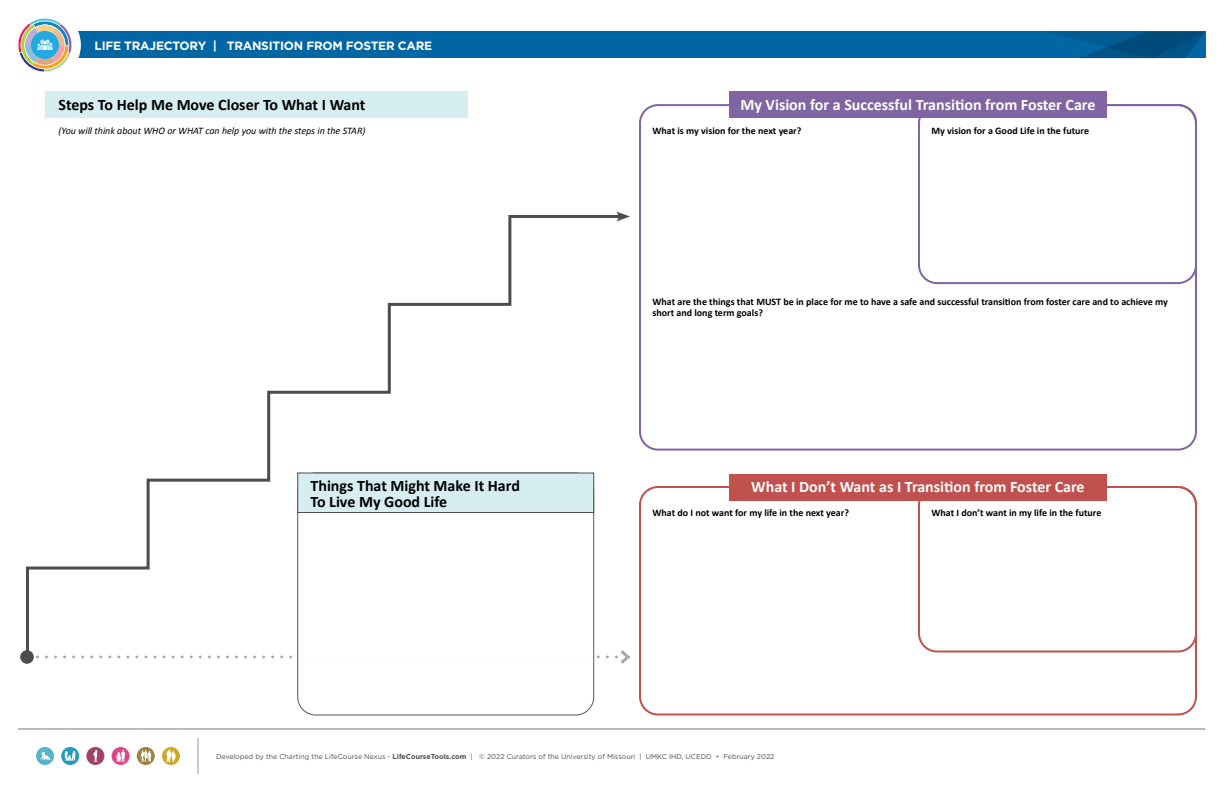
<style>
.page{position:relative;width:1224px;height:792px;background:#fff}
.page>*{position:absolute;margin:0;border:0;box-sizing:border-box;transform-origin:0 0}
.t1{font:700 16px "Calibri";color:#fff}
.t2{font:700 16px/16px "Calibri";color:#000}
.t3{font:700 12px "Gotham";letter-spacing:-.02em;color:#fff}
.t4{font:700 10px/11px "Calibri";color:#000}
.t5{font:italic 10px "Calibri";color:#000}
.t6{font:7px "Gotham";color:#4d4d4f}
.s1{font-weight:700}
</style>
<div class="page">
<div style="left:36px;top:747px;width:18px;height:18px;background:#57b5c9;border-radius:50%"></div>
<svg style="left:40px;top:752px;width:10px;height:8px"></svg>
<div style="left:86px;top:747px;width:18px;height:18px;background:#a34169;border-radius:50%"></div>
<svg style="left:93px;top:750px;width:4px;height:12px"></svg>
<div style="left:137px;top:747px;width:18px;height:18px;background:#9a8443;border-radius:50%"></div>
<svg style="left:140px;top:750px;width:11px;height:12px"></svg>
<div style="left:61px;top:747px;width:18px;height:18px;background:#229bbf;border-radius:50%"></div>
<svg style="left:64px;top:751px;width:13px;height:10px"></svg>
<div style="left:112px;top:747px;width:18px;height:18px;background:#df4689;border-radius:50%"></div>
<svg style="left:116px;top:750px;width:9px;height:12px"></svg>
<svg style="left:162px;top:747px;width:18px;height:18px"></svg>
<svg style="left:166px;top:750px;width:10px;height:12px"></svg>
<hr style="left:198px;top:738px;width:1px;height:36px;background:#939598">
<hr style="left:18px;top:729px;width:1187px;height:1px;background:#77787b">
<div style="left:27px;top:32px;width:1179px;height:26px;background:#0066a4"></div>
<div style="left:9px;top:9px;width:72px;height:72px;background:#fff;border-radius:50%"></div>
<svg style="left:18px;top:18px;width:54px;height:54px"></svg>
<svg style="left:1048px;top:32px;width:157px;height:26px"></svg>
<svg style="left:26px;top:215px;width:590px;height:443px"></svg>
<svg style="left:616px;top:211px;width:14px;height:11px"></svg>
<svg style="left:37px;top:647px;width:593px;height:20px"></svg>
<div style="left:21px;top:651px;width:12px;height:12px;background:#4d4d4f;border-radius:50%"></div>
<div style="left:20px;top:650px;width:14px;height:14px;border:1px solid #4d4d4f;border-radius:50%"></div>
<div style="left:298px;top:473px;width:296px;height:242px;background:#fff;border-radius:18px"></div>
<div style="left:45px;top:91px;width:422px;height:27px;background:#d6edf1"></div>
<div style="left:297px;top:472px;width:297px;height:41px;background:#d6edf1;border:1px solid #4d4d4f"></div>
<div style="left:729px;top:91px;width:378px;height:27px;background:#8065a2"></div>
<div style="left:729px;top:474px;width:378px;height:27px;background:#c0514e"></div>
<div style="left:639px;top:104px;width:558px;height:347px;border:2px solid #8065a2;border-radius:18px"></div>
<div style="left:639px;top:486px;width:558px;height:230px;border:2px solid #c0514e;border-radius:18px"></div>
<div style="left:918px;top:104px;width:279px;height:180px;border:2px solid #8065a2;border-radius:18px"></div>
<div style="left:918px;top:486px;width:279px;height:166px;border:2px solid #c0514e;border-radius:18px"></div>
<p class="t3" style="left:94px;top:38px;width:339px">LIFE TRAJECTORY | TRANSITION FROM FOSTER CARE</p>
<h1 class="t2" style="left:58px;top:96px;width:308px">Steps To Help Me Move Closer To What I Want</h1>
<p class="t5" style="left:58px;top:123px;width:309px">(You will think about WHO or WHAT can help you with the steps in the STAR)</p>
<h1 class="t2" style="left:310px;top:477px;width:211px">Things That Might Make It Hard<br>To Live My Good Life</h1>
<h1 class="t1" style="left:740px;top:93px;width:357px">My Vision for a Successful Transition from Foster Care</h1>
<p class="t4" style="left:652px;top:124px;width:150px">What is my vision for the next year?</p>
<p class="t4" style="left:932px;top:124px;width:159px">My vision for a Good Life in the future</p>
<p class="t4" style="left:652px;top:295px;width:517px">What are the things that MUST be in place for me to have a safe and successful transition from foster care and to achieve my short and long term goals?</p>
<h1 class="t1" style="left:751px;top:476px;width:335px">What I Don’t Want as I Transition from Foster Care</h1>
<p class="t4" style="left:652px;top:507px;width:198px">What do I not want for my life in the next year?</p>
<p class="t4" style="left:932px;top:507px;width:171px">What I don’t want in my life in the future</p>
<p class="t6" style="left:216px;top:752px;width:560px">Developed by the Charting the LifeCourse Nexus - <span class="s1">LifeCourseTools.com</span> | © 2022 Curators of the University of Missouri | UMKC IHD, UCEDD • February 2022</p>
</div>
